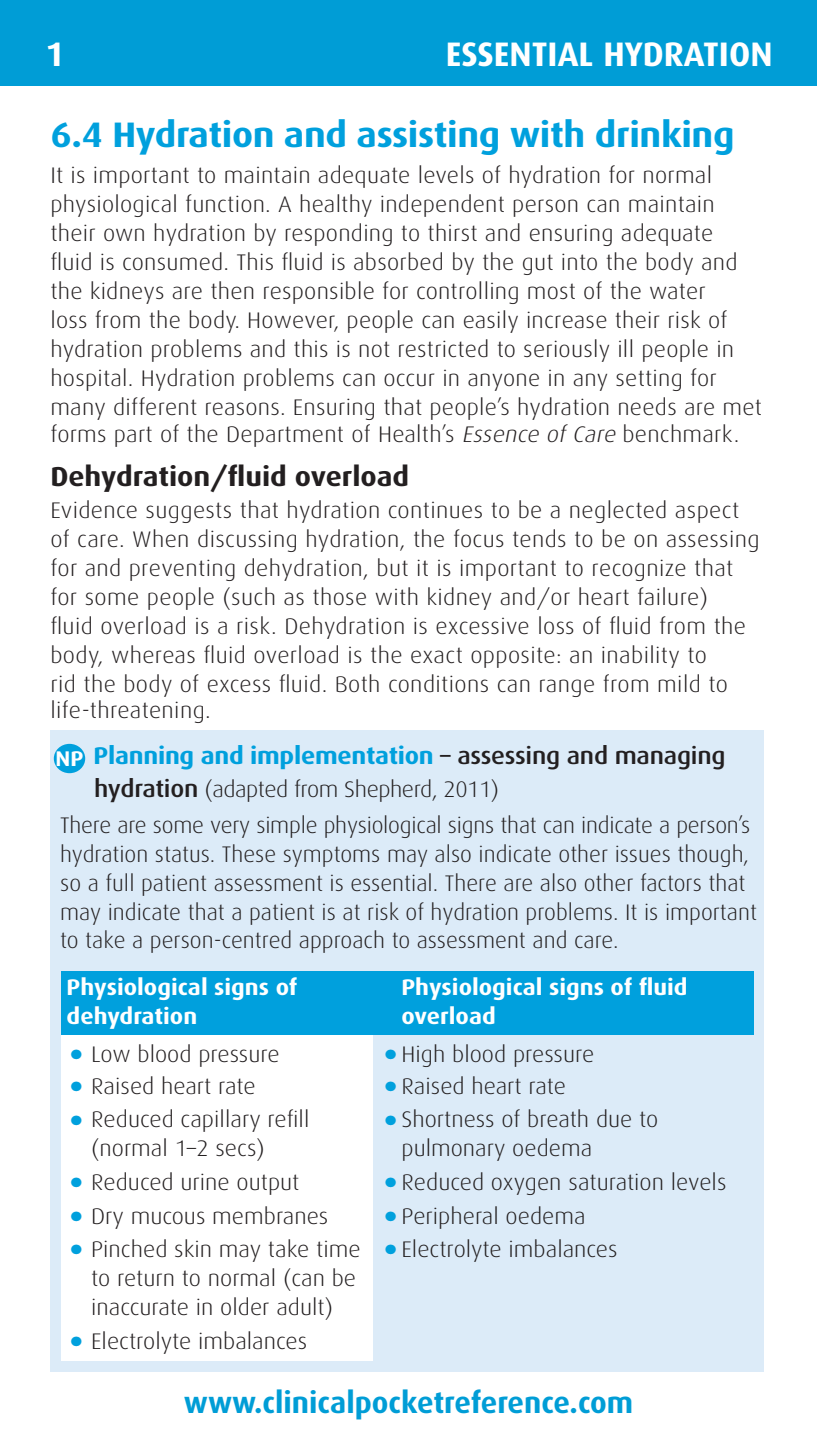
<style>
.page{position:relative;width:817px;height:1452px;background:#fff}
.page>*{position:absolute;margin:0;border:0;box-sizing:border-box;transform-origin:0 0}
.t1{font:700 35.4px "Dax";letter-spacing:-.01em;color:#00a0dd;scale:1.07 1}
.t2{font:700 34px "Dax";color:#fff}
.t3{font:700 30px "Dax";color:#009dd6}
.t4{font:700 27.4px "Dax";color:#231f20;scale:1.07 1}
.t5{font:700 24.2px "Dax";letter-spacing:-.01em;color:#00a0dd;scale:1.07 1}
.t6{font:300 22.6px/29px "Dax";letter-spacing:.005em;color:#231f20;scale:1.07 1}
.t7{font:300 22.6px/28.4px "Dax";letter-spacing:.005em;color:#231f20;scale:1.04 1}
.t8{font:700 22.6px "Dax";color:#fff;scale:1.07 1}
.t9{font:700 21.2px "Dax";color:#fff;scale:1.07 1}
.s1{font-style:italic}
.s2{font-weight:500;color:#231f20}
.s3{font-weight:500;font-size:24.2px}
.s4{font-weight:800;font-size:29px;color:#00a0dd}
</style>
<div class="page">
<div style="left:50px;top:730px;width:713px;height:641px;background:#dcebf8"></div>
<div style="left:61px;top:977px;width:312px;height:383px;background:#fff"></div>
<div style="left:61px;top:970px;width:692px;height:64px;background:#00a0dd"></div>
<div style="left:54px;top:744px;width:31px;height:29px;background:#00a0dd;border-radius:50%"></div>
<div style="left:0;top:0;width:816px;height:86px;background:#009dd6"></div>
<h2 class="t2" style="left:45px;top:40px;width:21px">1</h2>
<h2 class="t2" style="left:446px;top:40px;width:328px">ESSENTIAL HYDRATION</h2>
<h1 class="t1" style="left:50px;top:118px;width:640px">6.4 Hydration and assisting with drinking</h1>
<p class="t6" style="left:50px;top:162px;width:666px">It is important to maintain adequate levels of hydration for normal physiological function. A healthy independent person can maintain their own hydration by responding to thirst and ensuring adequate<br>fluid is consumed. This fluid is absorbed by the gut into the body and the kidneys are then responsible for controlling most of the water<br>loss from the body. However, people can easily increase their risk of hydration problems and this is not restricted to seriously ill people in hospital. Hydration problems can occur in anyone in any setting for many different reasons. Ensuring that people’s hydration needs are met</p>
<p class="t6" style="left:50px;top:421px;width:645px">forms part of the Department of Health’s <span class="s1">Essence of Care</span> benchmark.</p>
<p class="t4" style="left:50px;top:464px;width:337px">Dehydration/fluid overload</p>
<p class="t6" style="left:50px;top:496px;width:664px">Evidence suggests that hydration continues to be a neglected aspect of care. When discussing hydration, the focus tends to be on assessing for and preventing dehydration, but it is important to recognize that for some people (such as those with kidney and/or heart failure)<br>fluid overload is a risk. Dehydration is excessive loss of fluid from the body, whereas fluid overload is the exact opposite: an inability to<br>rid the body of excess fluid. Both conditions can range from mild to</p>
<p class="t6" style="left:50px;top:697px;width:151px">life-threatening.</p>
<p class="t5" style="left:93px;top:744px;width:592px">Planning and implementation <span class="s2">– assessing and managing</span></p>
<p class="t6" style="left:60px;top:771px;width:646px;line-height:36.6px;text-indent:34px"><span class="s3">hydration</span> (adapted from Shepherd, 2011)<br>There are some very simple physiological signs that can indicate a person’s</p>
<p class="t7" style="left:60px;top:841px;width:671px">hydration status. These symptoms may also indicate other issues though, so a full patient assessment is essential. There are also other factors that may indicate that a patient is at risk of hydration problems. It is important to take a person-centred approach to assessment and care.</p>
<p class="t8" style="left:67px;top:976px;width:217px">Physiological signs of</p>
<p class="t8" style="left:401px;top:976px;width:269px">Physiological signs of fluid</p>
<p class="t8" style="left:67px;top:1005px;width:124px">dehydration</p>
<p class="t8" style="left:401px;top:1005px;width:90px">overload</p>
<p class="t6" style="left:70px;top:1040px;width:198px"><span class="s4">•</span> Low blood pressure</p>
<p class="t6" style="left:384px;top:1040px;width:198px"><span class="s4">•</span> High blood pressure</p>
<p class="t6" style="left:70px;top:1072px;width:175px"><span class="s4">•</span> Raised heart rate</p>
<p class="t6" style="left:384px;top:1072px;width:171px"><span class="s4">•</span> Raised heart rate</p>
<p class="t6" style="left:70px;top:1106px;width:225px"><span class="s4">•</span> Reduced capillary refill</p>
<p class="t6" style="left:384px;top:1106px;width:258px"><span class="s4">•</span> Shortness of breath due to</p>
<p class="t6" style="left:91px;top:1135px;width:164px">(normal 1–2 secs)</p>
<p class="t6" style="left:401px;top:1135px;width:180px">pulmonary oedema</p>
<p class="t6" style="left:70px;top:1168px;width:216px"><span class="s4">•</span> Reduced urine output</p>
<p class="t6" style="left:384px;top:1168px;width:321px"><span class="s4">•</span> Reduced oxygen saturation levels</p>
<p class="t6" style="left:70px;top:1202px;width:243px"><span class="s4">•</span> Dry mucous membranes</p>
<p class="t6" style="left:384px;top:1202px;width:190px"><span class="s4">•</span> Peripheral oedema</p>
<p class="t6" style="left:91px;top:1235px;width:493px;text-indent:-21px"><span class="s4">•</span> Pinched skin may take time <span class="s4">•</span> Electrolyte imbalances to return to normal (can be<br>inaccurate in older adult)</p>
<p class="t6" style="left:70px;top:1327px;width:223px"><span class="s4">•</span> Electrolyte imbalances</p>
<p class="t9" style="left:56px;top:748px;width:28px">NP</p>
<h3 class="t3" style="left:184px;top:1389px;width:450px">www.clinicalpocketreference.com</h3>
</div>
